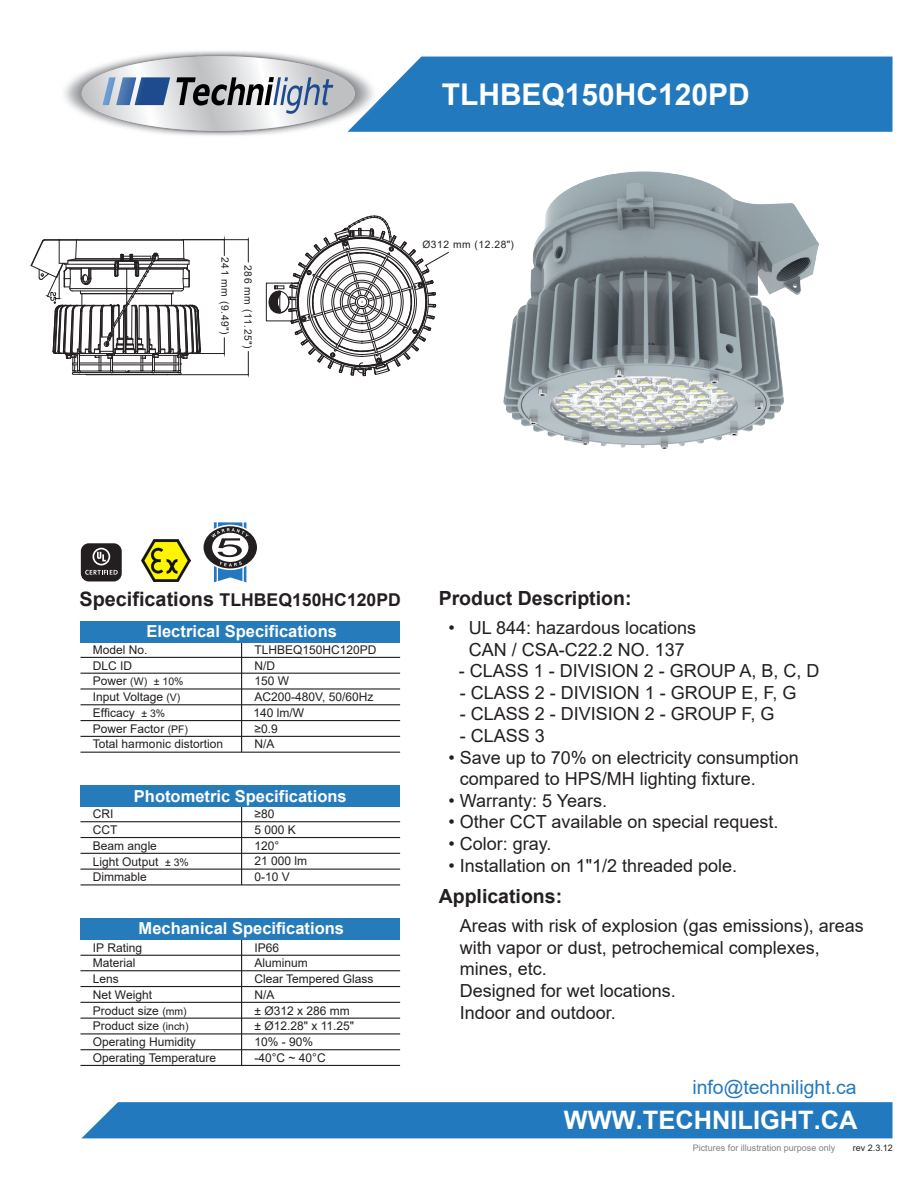
<style>
.page{position:relative;width:918px;height:1188px;background:#fff}
.page>*{position:absolute;margin:0;border:0;box-sizing:border-box;transform-origin:0 0}
.t1{font:700 30px "Arial";color:#fff}
.t2{font:700 25.35px "Arial";color:#fff}
.t3{font:700 19.5px "Arial";color:#231f20}
.t4{font:19.35px "Arial";color:#2379be}
.t5{font:18px/21.6px "Arial";color:#231f20}
.t6{font:700 17.7px "Arial";color:#231f20}
.t7{font:700 16.5px "Arial";color:#fff}
.t8{font:12px/15.6px "Arial";color:#231f20}
.t9{font:10.5px "Arial";color:#231f20}
.t10{font:10.2px "Arial";letter-spacing:.055em;color:#231f20}
.t11{font:9px "Arial";color:#7e8083}
.t12{font:9px "Arial";color:#231f20}
.s1{font-size:19.8px}
.s2{font-size:12px}
.s3{font-size:10.5px}
</style>
<div class="page">
<img style="left:503px;top:172px;width:315px;height:276px">
<div style="left:82px;top:1102px;width:811px;height:36px;background:#2379be"></div>
<div style="left:381px;top:57px;width:512px;height:75px;background:#2379be"></div>
<hr style="left:241px;top:937px;width:1px;height:128px;background:#231f20">
<hr style="left:81px;top:970px;width:319px;height:1px;background:#231f20">
<hr style="left:81px;top:955px;width:319px;height:1px;background:#231f20">
<hr style="left:81px;top:986px;width:319px;height:1px;background:#231f20">
<hr style="left:81px;top:1002px;width:319px;height:1px;background:#231f20">
<hr style="left:81px;top:1018px;width:319px;height:1px;background:#231f20">
<hr style="left:81px;top:1033px;width:319px;height:1px;background:#231f20">
<hr style="left:81px;top:1049px;width:319px;height:1px;background:#231f20">
<hr style="left:80px;top:1065px;width:320px;height:1px;background:#231f20">
<hr style="left:241px;top:805px;width:1px;height:80px;background:#231f20">
<hr style="left:81px;top:821px;width:319px;height:1px;background:#231f20">
<hr style="left:81px;top:837px;width:319px;height:1px;background:#231f20">
<hr style="left:81px;top:853px;width:319px;height:1px;background:#231f20">
<hr style="left:81px;top:869px;width:319px;height:1px;background:#231f20">
<div style="left:81px;top:785px;width:319px;height:22px;background:#267bbb"></div>
<hr style="left:241px;top:641px;width:1px;height:111px;background:#231f20">
<hr style="left:81px;top:688px;width:319px;height:2px;background:#231f20">
<hr style="left:81px;top:704px;width:319px;height:1px;background:#231f20">
<hr style="left:81px;top:720px;width:319px;height:1px;background:#231f20">
<hr style="left:81px;top:736px;width:319px;height:1px;background:#231f20">
<div style="left:81px;top:621px;width:319px;height:21px;background:#267bbb"></div>
<div style="left:81px;top:919px;width:319px;height:21px;background:#267bbb"></div>
<hr style="left:81px;top:752px;width:319px;height:1px;background:#231f20">
<hr style="left:81px;top:884px;width:319px;height:1px;background:#231f20">
<img style="left:64px;top:51px;width:317px;height:85px">
<svg style="left:82px;top:56px;width:273px;height:75px"></svg>
<svg style="left:102px;top:77px;width:68px;height:28px;background:#6787b4"></svg>
<svg style="left:176px;top:77px;width:157px;height:40px;background:#9fa3ab"></svg>
<hr style="left:81px;top:657px;width:319px;height:1px;background:#231f20">
<hr style="left:81px;top:673px;width:319px;height:1px;background:#231f20">
<img style="left:141px;top:540px;width:49px;height:42px">
<svg style="left:203px;top:522px;width:54px;height:60px"></svg>
<div style="left:81px;top:543px;width:41px;height:38px;background:#231f20;border-radius:8px"></div>
<svg style="left:85px;top:548px;width:33px;height:27px"></svg>
<hr style="left:183px;top:239px;width:65px;height:1px;background:#231f20">
<hr style="left:167px;top:374px;width:81px;height:1px;background:#231f20">
<svg style="left:248px;top:240px;width:1px;height:22px"></svg>
<svg style="left:248px;top:351px;width:1px;height:25px"></svg>
<svg style="left:31px;top:239px;width:194px;height:136px"></svg>
<svg style="left:266px;top:216px;width:183px;height:160px"></svg>
<p class="t10" style="left:232px;top:257px;width:78px;rotate:90deg">241 mm (9.49")</p>
<p class="t10" style="left:255px;top:265px;width:85px;rotate:90deg">286 mm (11.25")</p>
<h1 class="t1" style="left:442px;top:74px;width:310px">TLHBEQ150HC120PD</h1>
<p class="t10" style="left:422px;top:237px;width:93px">Ø312 mm (12.28")</p>
<p class="t6" style="left:79px;top:587px;width:323px"><span class="s1">Specifications</span> TLHBEQ150HC120PD</p>
<p class="t8" style="left:93px;top:642px;width:56px">Model No.</p>
<p class="t9" style="left:93px;top:674px;width:92px"><span class="s2">Power</span> (W) ± 10%</p>
<p class="t8" style="left:93px;top:689px;width:97px">Input Voltage <span class="s3">(V)<br></span>Efficacy <span class="s3">± 3%<br></span>Power Factor <span class="s3">(PF)</span></p>
<p class="t7" style="left:146px;top:619px;width:192px">Electrical Specifications</p>
<p class="t8" style="left:254px;top:642px;width:124px">TLHBEQ150HC120PD</p>
<p class="t8" style="left:254px;top:689px;width:120px">AC200-480V, 50/60Hz</p>
<p class="t8" style="left:254px;top:721px;width:25px">≥0.9</p>
<p class="t8" style="left:93px;top:657px;width:41px">DLC ID</p>
<p class="t8" style="left:255px;top:657px;width:22px">N/D</p>
<p class="t8" style="left:254px;top:705px;width:52px">140 lm/W</p>
<p class="t8" style="left:255px;top:673px;width:36px">150 W</p>
<p class="t8" style="left:93px;top:736px;width:132px">Total harmonic distortion</p>
<p class="t8" style="left:254px;top:736px;width:22px">N/A</p>
<p class="t7" style="left:134px;top:784px;width:214px">Photometric Specifications</p>
<p class="t8" style="left:93px;top:806px;width:97px">CRI<br>CCT<br>Beam angle<br>Light Output <span class="s3">± 3%</span></p>
<p class="t8" style="left:254px;top:806px;width:54px">≥80<br>5 000 K<br>120°<br>21 000 lm</p>
<p class="t8" style="left:93px;top:869px;width:55px">Dimmable</p>
<p class="t8" style="left:254px;top:869px;width:37px">0-10 V</p>
<p class="t7" style="left:139px;top:917px;width:207px">Mechanical Specifications</p>
<p class="t8" style="left:93px;top:940px;width:95px">IP Rating<br>Material<br>Lens<br>Net Weight<br>Product size <span class="s3">(mm)</span></p>
<p class="t8" style="left:254px;top:940px;width:121px">IP66<br>Aluminum<br>Clear Tempered Glass<br>N/A<br>± Ø312 x 286 mm</p>
<p class="t8" style="left:93px;top:1018px;width:97px">Product size <span class="s3">(inch)</span></p>
<p class="t8" style="left:254px;top:1018px;width:101px">± Ø12.28" x 11.25"</p>
<p class="t8" style="left:93px;top:1034px;width:125px">Operating Humidity<br>Operating Temperature</p>
<p class="t8" style="left:254px;top:1033px;width:73px;line-height:16.2px">10% - 90% -40°C ~ 40°C</p>
<p class="t3" style="left:439px;top:584px;width:194px">Product Description:</p>
<p class="t5" style="left:448px;top:617px;width:249px;text-align:center">• UL 844: hazardous locations<br>CAN / CSA-C22.2 NO. 137</p>
<p class="t5" style="left:459px;top:660px;width:362px">- CLASS 1 - DIVISION 2 - GROUP A, B, C, D</p>
<p class="t5" style="left:460px;top:682px;width:338px">- CLASS 2 - DIVISION 1 - GROUP E, F, G</p>
<p class="t5" style="left:460px;top:703px;width:316px">- CLASS 2 - DIVISION 2 - GROUP F, G</p>
<p class="t5" style="left:460px;top:725px;width:87px">- CLASS 3</p>
<p class="t5" style="left:460px;top:746px;width:341px;text-indent:-11px">• Save up to 70% on electricity consumption compared to HPS/MH lighting fixture.</p>
<p class="t5" style="left:448px;top:790px;width:160px">• Warranty: 5 Years.</p>
<p class="t5" style="left:448px;top:811px;width:332px">• Other CCT available on special request.</p>
<p class="t5" style="left:448px;top:833px;width:104px">• Color: gray.</p>
<p class="t5" style="left:448px;top:854px;width:290px">• Installation on 1"1/2 threaded pole.</p>
<p class="t3" style="left:439px;top:882px;width:125px">Applications:</p>
<p class="t5" style="left:460px;top:915px;width:406px">Areas with risk of explosion (gas emissions), areas with vapor or dust, petrochemical complexes, mines, etc.<br>Designed for wet locations.<br>Indoor and outdoor.</p>
<p class="t4" style="left:692px;top:1074px;width:166px">info@technilight.ca</p>
<h2 class="t2" style="left:564px;top:1102px;width:295px">WWW.TECHNILIGHT.CA</h2>
<p class="t11" style="left:693px;top:1142px;width:144px">Pictures for illustration purpose only</p>
<p class="t12" style="left:853px;top:1142px;width:42px">rev 2.3.12</p>
</div>
